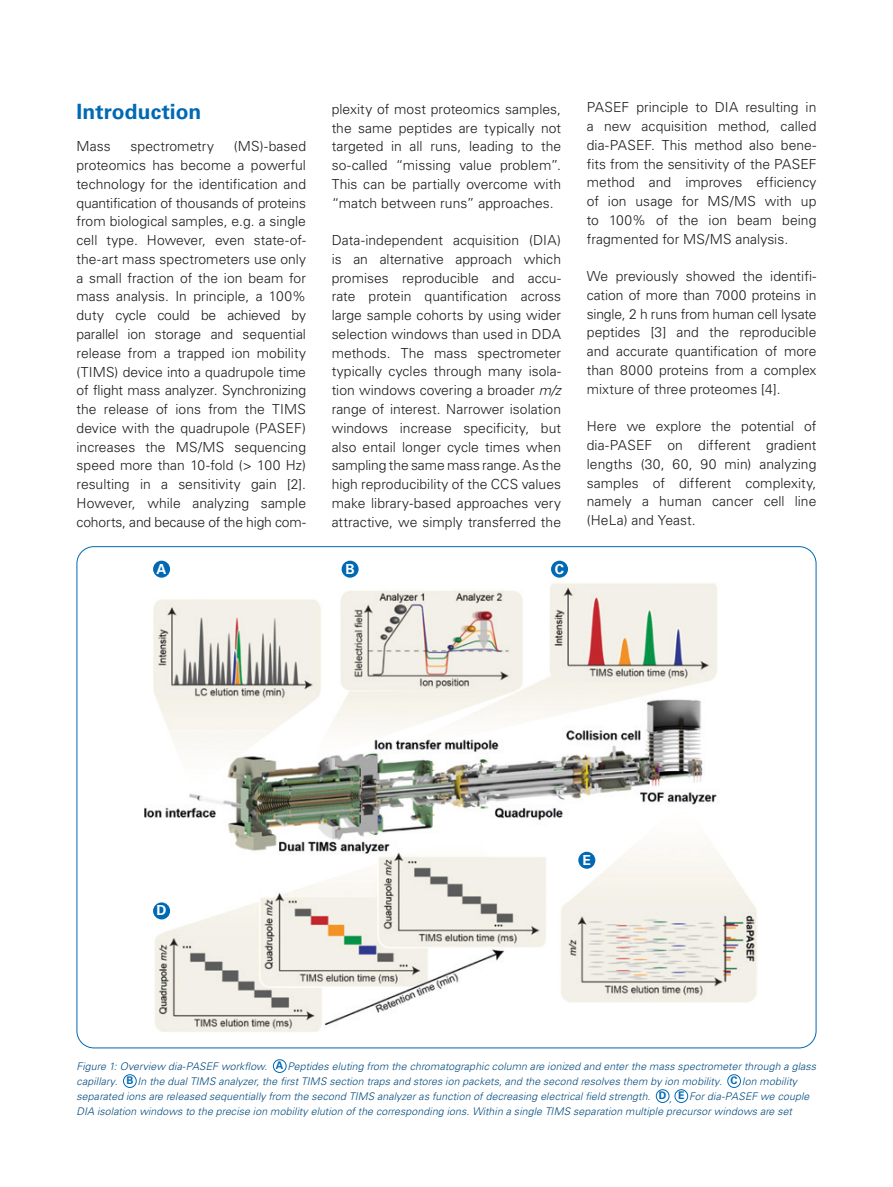
<style>
.page{position:relative;width:893px;height:1187px;background:#fff}
.page>*{position:absolute;margin:0;border:0;box-sizing:border-box;transform-origin:0 0}
.application_subhead{font:700 21px "Univers LT Std";letter-spacing:.005em;color:#0069b4}
.application_body{font:300 13.8px/18.8px "Univers LT Std";color:#1d1d1b;text-align:justify}
.application_body-2{font:700 13.8px "Univers LT Std";color:#fff}
.AN_Figure_legend{font:italic 300 10.5px "Univers LT Std";letter-spacing:.01em;color:#004a7f}
.application_body-3{font:italic 300 10.5px "Univers LT Std";letter-spacing:.01em;color:#004a7f}
.application_body-4{font:700 10.5px "Univers LT Std";color:#0069b4}
.s1{font-style:italic}
.s2{font-weight:700;font-style:normal;color:#0069b4}
</style>
<div class="page">
<div style="left:273px;top:1059px;width:13px;height:13px;border:1px solid #0069b4;border-radius:50%"></div>
<div style="left:123px;top:1074px;width:13px;height:13px;border:1px solid #0069b4;border-radius:50%"></div>
<div style="left:727px;top:1074px;width:14px;height:13px;border:1px solid #0069b4;border-radius:50%"></div>
<div style="left:656px;top:1089px;width:13px;height:13px;border:1px solid #0069b4;border-radius:50%"></div>
<div style="left:675px;top:1089px;width:13px;height:13px;border:1px solid #0069b4;border-radius:50%"></div>
<img style="left:144px;top:583px;width:614px;height:449px">
<div style="left:153px;top:560px;width:17px;height:17px;background:#0069b4;border-radius:50%"></div>
<div style="left:551px;top:560px;width:17px;height:17px;background:#0069b4;border-radius:50%"></div>
<div style="left:342px;top:560px;width:17px;height:17px;background:#0069b4;border-radius:50%"></div>
<div style="left:153px;top:902px;width:17px;height:17px;background:#0069b4;border-radius:50%"></div>
<div style="left:578px;top:851px;width:17px;height:17px;background:#0069b4;border-radius:50%"></div>
<p class="application_subhead" style="left:77px;top:99px;width:126px">Introduction</p>
<p class="application_body" style="left:77px;top:137px;width:36px">Mass</p>
<p class="application_body" style="left:131px;top:137px;width:85px">spectrometry</p>
<p class="application_body" style="left:77px;top:137px;width:231px;text-indent:157px">(MS)-based proteomics has become a powerful technology for the identification and quantification of thousands of proteins from biological samples, e.g. a single cell type. However, even state-of&shy;the-art mass spectrometers use only a small fraction of the ion beam for mass analysis. In principle, a 100% duty cycle could be achieved by parallel ion storage and sequential release from a trapped ion mobility (TIMS) device into a quadrupole time of flight mass analyzer. Synchronizing the release of ions from the TIMS device with the quadrupole (PASEF) increases the MS/MS sequencing speed more than 10-fold (&gt; 100 Hz) resulting in a sensitivity gain [2].<br>However, while analyzing sample cohorts, and because of the high com-</p>
<p class="application_body" style="left:332px;top:100px;width:231px">plexity of most proteomics samples, the same peptides are typically not targeted in all runs, leading to the so-called “missing value problem”.<br>This can be partially overcome with “match between runs” approaches.</p>
<p class="application_body" style="left:332px;top:231px;width:231px">Data-independent acquisition (DIA) is an alternative approach which promises reproducible and accu&shy;rate protein quantification across large sample cohorts by using wider selection windows than used in DDA methods. The mass spectrometer typically cycles through many isola&shy;tion windows covering a broader <span class="s1">m/z </span>range of interest. Narrower isolation windows increase specificity, but also entail longer cycle times when sampling the same mass range. As the high reproducibility of the CCS values make library-based approaches very attractive, we simply transferred the</p>
<p class="application_body-2" style="left:157px;top:560px;width:12px">A</p>
<p class="application_body-2" style="left:345px;top:560px;width:11px">B</p>
<p class="application_body-2" style="left:555px;top:560px;width:11px">C</p>
<p class="application_body" style="left:587px;top:98px;width:231px">PASEF principle to DIA resulting in a new acquisition method, called dia-PASEF. This method also bene&shy;fits from the sensitivity of the PASEF method and improves efficiency of ion usage for MS/MS with up to 100% of the ion beam being fragmented for MS/MS analysis.</p>
<p class="application_body" style="left:587px;top:267px;width:231px">We previously showed the identifi&shy;cation of more than 7000 proteins in single, 2 h runs from human cell lysate peptides [3] and the reproducible and accurate quantification of more than 8000 proteins from a complex mixture of three proteomes [4].</p>
<p class="application_body" style="left:587px;top:417px;width:231px">Here we explore the potential of dia-PASEF on different gradient lengths (30, 60, 90 min) analyzing samples of different complexity, namely a human cancer cell line (HeLa) and Yeast.</p>
<p class="application_body-2" style="left:157px;top:902px;width:12px">D</p>
<p class="application_body-2" style="left:583px;top:851px;width:10px">E</p>
<p class="AN_Figure_legend" style="left:77px;top:1059px;width:193px">Figure 1: Overview dia-PASEF workflow.</p>
<p class="application_body-3" style="left:276px;top:1059px;width:542px"><span class="s2">A</span> Peptides eluting from the chromatographic column are ionized and enter the mass spectrometer through a glass</p>
<p class="AN_Figure_legend" style="left:77px;top:1074px;width:43px">capillary.</p>
<p class="application_body-3" style="left:126px;top:1074px;width:597px"><span class="s2">B</span> In the dual TIMS analyzer, the first TIMS section traps and stores ion packets, and the second resolves them by ion mobility.</p>
<p class="application_body-3" style="left:731px;top:1074px;width:68px"><span class="s2">C</span> Ion mobility</p>
<p class="AN_Figure_legend" style="left:77px;top:1089px;width:575px">separated ions are released sequentially from the second TIMS analyzer as function of decreasing electrical field strength.</p>
<p class="application_body-4" style="left:659px;top:1089px;width:9px">D</p>
<p class="AN_Figure_legend" style="left:669px;top:1092px;width:4px">,</p>
<p class="application_body-3" style="left:678px;top:1089px;width:133px"><span class="s2">E</span> For dia-PASEF we couple</p>
<p class="AN_Figure_legend" style="left:77px;top:1104px;width:717px">DIA isolation windows to the precise ion mobility elution of the corresponding ions. Within a single TIMS separation multiple precursor windows are set</p>
</div>
